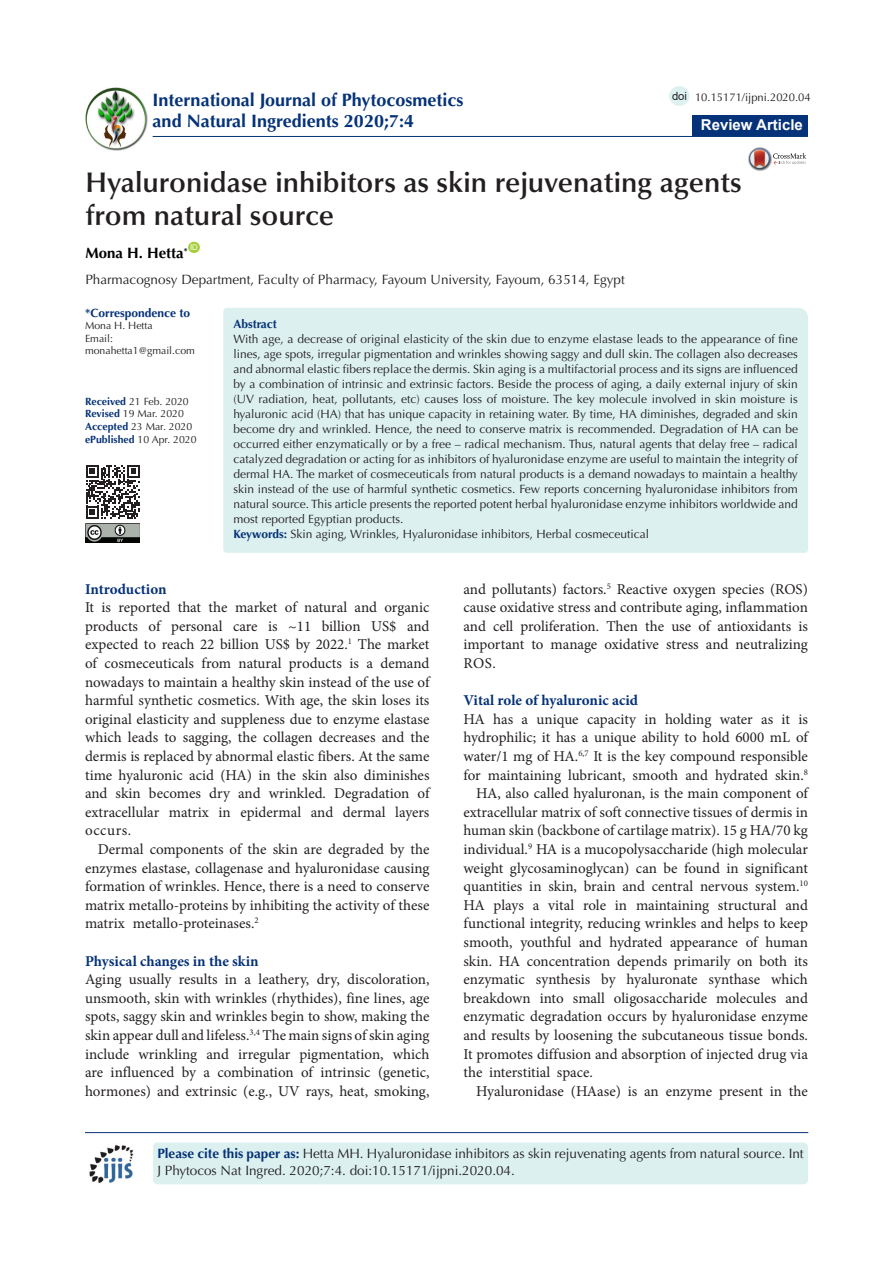
<style>
.page{position:relative;width:893px;height:1263px;background:#fff}
.page>*{position:absolute;margin:0;border:0;box-sizing:border-box;transform-origin:0 0}
.t1{font:600 28.5px/33px "Optima LT Std";color:#231f20}
.t2{font:700 18px/21px "Optima LT Std";color:#053278}
.t3{font:15px/18.6px "Minion Pro";color:#231f20;text-align:justify}
.t4{font:700 15px "Minion Pro";color:#053278}
.t5{font:700 15px "Arial";color:#fff}
.t6{font:700 15px "Optima LT Std";color:#000}
.Default{font:13.5px/16.5px "Optima LT Std";color:#231f20}
.Default-2{font:12px/15px "Optima LT Std";color:#231f20;text-align:justify}
.Default-3{font:700 12px "Optima LT Std";color:#053278}
.t7{font:11.25px "Optima LT Std";color:#231f20}
.t8{font:11.25px "Arial";color:#231f20}
.t9{font:10.5px "Optima LT Std";color:#231f20}
.t10{font:700 10.5px "Optima LT Std";color:#053278}
.t11{font:7.8px "Arial";color:#fff}
.s1{font-weight:700;color:#053278}
.s2{font-weight:400;color:#231f20}
</style>
<div class="page">
<div style="left:188px;top:242px;width:12px;height:11px;background:#a6ce39;border-radius:50%"></div>
<hr style="left:153px;top:136px;width:655px;height:1px;background:#053278">
<div style="left:692px;top:115px;width:116px;height:20px;background:#053278"></div>
<div style="left:669px;top:86px;width:21px;height:20px;background:#ddf1f1;border-radius:50%"></div>
<img style="left:85px;top:87px;width:62px;height:63px">
<img style="left:748px;top:147px;width:19px;height:24px">
<svg style="left:749px;top:148px;width:57px;height:21px"></svg>
<hr style="left:85px;top:1132px;width:723px;height:1px;background:#053278">
<div style="left:153px;top:1142px;width:655px;height:42px;background:#dcf0f0;border-radius:4px"></div>
<img style="left:89px;top:1145px;width:45px;height:39px">
<div style="left:223px;top:308px;width:585px;height:245px;background:#dcf0f0"></div>
<svg style="left:86px;top:465px;width:54px;height:54px"></svg>
<img style="left:85px;top:524px;width:55px;height:19px">
<p class="t2" style="left:153px;top:89px;width:312px">International Journal of Phytocosmetics and Natural Ingredients 2020;7:4</p>
<p class="t8" style="left:672px;top:88px;width:17px">doi</p>
<p class="t7" style="left:695px;top:91px;width:117px">10.15171/ijpni.2020.04</p>
<p class="t5" style="left:701px;top:114px;width:103px">Review Article</p>
<p class="t1" style="left:85px;top:166px;width:658px">Hyaluronidase inhibitors as skin rejuvenating agents from natural source</p>
<p class="t6" style="left:85px;top:245px;width:104px">Mona H. Hetta<sup>*</sup></p>
<p class="t11" style="left:190px;top:242px;width:9px">ID</p>
<p class="Default" style="left:85px;top:271px;width:541px">Pharmacognosy Department, Faculty of Pharmacy, Fayoum University, Fayoum, 63514, Egypt</p>
<p class="Default-3" style="left:85px;top:306px;width:107px">*Correspondence to</p>
<p class="t9" style="left:85px;top:320px;width:69px">Mona H. Hetta</p>
<p class="t9" style="left:85px;top:332px;width:30px">Email:</p>
<p class="t9" style="left:85px;top:345px;width:111px">monahetta1@gmail.com</p>
<p class="t9" style="left:85px;top:395px;width:105px"><span class="s1">Received</span> 21 Feb. 2020</p>
<p class="t9" style="left:85px;top:408px;width:100px"><span class="s1">Revised</span> 19 Mar. 2020</p>
<p class="t9" style="left:85px;top:420px;width:109px"><span class="s1">Accepted</span> 23 Mar. 2020</p>
<p class="t10" style="left:85px;top:433px;width:113px">ePublished <span class="s2">10 Apr. 2020</span></p>
<p class="Default-3" style="left:233px;top:317px;width:45px">Abstract</p>
<p class="Default-2" style="left:233px;top:332px;width:566px">With age, a decrease of original elasticity of the skin due to enzyme elastase leads to the appearance of fine lines, age spots, irregular pigmentation and wrinkles showing saggy and dull skin. The collagen also decreases and abnormal elastic fibers replace the dermis. Skin aging is a multifactorial process and its signs are influenced by a combination of intrinsic and extrinsic factors. Beside the process of aging, a daily external injury of skin (UV radiation, heat, pollutants, etc) causes loss of moisture. The key molecule involved in skin moisture is hyaluronic acid (HA) that has unique capacity in retaining water. By time, HA diminishes, degraded and skin become dry and wrinkled. Hence, the need to conserve matrix is recommended. Degradation of HA can be occurred either enzymatically or by a free – radical mechanism. Thus, natural agents that delay free – radical catalyzed degradation or acting for as inhibitors of hyaluronidase enzyme are useful to maintain the integrity of dermal HA. The market of cosmeceuticals from natural products is a demand nowadays to maintain a healthy skin instead of the use of harmful synthetic cosmetics. Few reports concerning hyaluronidase inhibitors from natural source. This article presents the reported potent herbal hyaluronidase enzyme inhibitors worldwide and most reported Egyptian products.</p>
<p class="Default-2" style="left:233px;top:527px;width:417px"><span class="s1">Keywords:</span> Skin aging, Wrinkles, Hyaluronidase inhibitors, Herbal cosmeceutical</p>
<p class="t4" style="left:85px;top:578px;width:83px">Introduction</p>
<p class="t3" style="left:85px;top:598px;width:346px">It is reported that the market of natural and organic products of personal care is ~11 billion US$ and expected to reach 22 billion US$ by 2022.<sup>1</sup> The market of cosmeceuticals from natural products is a demand nowadays to maintain a healthy skin instead of the use of harmful synthetic cosmetics. With age, the skin loses its original elasticity and suppleness due to enzyme elastase which leads to sagging, the collagen decreases and the dermis is replaced by abnormal elastic fibers. At the same time hyaluronic acid (HA) in the skin also diminishes and skin becomes dry and wrinkled. Degradation of extracellular matrix in epidermal and dermal layers occurs.</p>
<p class="t3" style="left:85px;top:840px;width:346px;text-indent:13px">Dermal components of the skin are degraded by the enzymes elastase, collagenase and hyaluronidase causing formation of wrinkles. Hence, there is a need to conserve matrix metallo-proteins by inhibiting the activity of these matrix metallo-proteinases.<sup>2</sup></p>
<p class="t4" style="left:85px;top:950px;width:175px">Physical changes in the skin</p>
<p class="t3" style="left:85px;top:970px;width:346px">Aging usually results in a leathery, dry, discoloration, unsmooth, skin with wrinkles (rhythides), fine lines, age spots, saggy skin and wrinkles begin to show, making the skin appear dull and lifeless.<sup>3,4</sup> The main signs of skin aging include wrinkling and irregular pigmentation, which are influenced by a combination of intrinsic (genetic, hormones) and extrinsic (e.g., UV rays, heat, smoking,</p>
<p class="t3" style="left:463px;top:579px;width:346px">and pollutants) factors.<sup>5</sup> Reactive oxygen species (ROS) cause oxidative stress and contribute aging, inflammation and cell proliferation. Then the use of antioxidants is important to manage oxidative stress and neutralizing ROS.</p>
<p class="t4" style="left:463px;top:690px;width:176px">Vital role of hyaluronic acid</p>
<p class="t3" style="left:463px;top:710px;width:346px">HA has a unique capacity in holding water as it is hydrophilic; it has a unique ability to hold 6000 mL of water/1 mg of HA.<sup>6,7</sup> It is the key compound responsible for maintaining lubricant, smooth and hydrated skin.<sup>8</sup></p>
<p class="t3" style="left:463px;top:784px;width:346px;text-indent:13px">HA, also called hyaluronan, is the main component of extracellular matrix of soft connective tissues of dermis in human skin (backbone of cartilage matrix). 15 g HA/70 kg individual.<sup>9</sup> HA is a mucopolysaccharide (high molecular weight glycosaminoglycan) can be found in significant quantities in skin, brain and central nervous system.<sup>10<br></sup>HA plays a vital role in maintaining structural and functional integrity, reducing wrinkles and helps to keep smooth, youthful and hydrated appearance of human skin. HA concentration depends primarily on both its enzymatic synthesis by hyaluronate synthase which breakdown into small oligosaccharide molecules and enzymatic degradation occurs by hyaluronidase enzyme and results by loosening the subcutaneous tissue bonds.<br>It promotes diffusion and absorption of injected drug via the interstitial space.</p>
<p class="t3" style="left:476px;top:1082px;width:333px">Hyaluronidase (HAase) is an enzyme present in the</p>
<p class="Default" style="left:157px;top:1145px;width:648px"><span class="s1">Please cite this paper as:</span> Hetta MH. Hyaluronidase inhibitors as skin rejuvenating agents from natural source. Int<br>J Phytocos Nat Ingred. 2020;7:4. doi:10.15171/ijpni.2020.04.</p>
</div>
